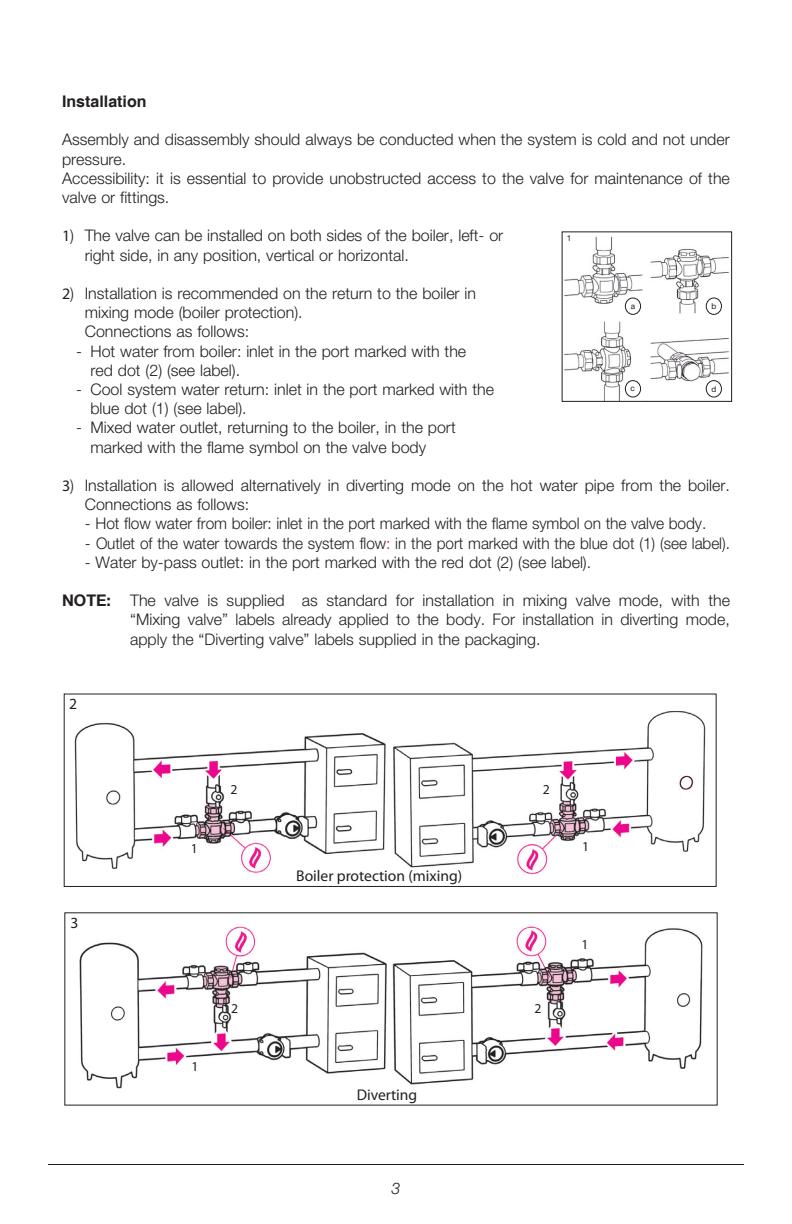
<style>
.page{position:relative;width:792px;height:1224px;background:#fff}
.page>*{position:absolute;margin:0;border:0;box-sizing:border-box;transform-origin:0 0}
.Normale{font:300 16px/19.2px "Helvetica Neue LT Std";color:#231f20}
.Normale-2{font:700 16px "Helvetica";color:#231f20}
.t1{font:italic 300 16px "Helvetica Neue LT Std";color:#231f20}
.t2{font:700 15.6px "Helvetica Neue LT Std";color:#231f20}
.t3{font:900 15.6px "Helvetica Neue LT Std";color:#231f20}
.t4{font:700 13.6px "Helvetica Neue LT Std";color:#231f20}
.t5{font:8.2px "Helvetica Neue LT Std";color:#231f20}
.s1{font-family:"Myriad Pro";font-weight:400}
.s2{color:#f00}
.s3{font-family:"Helvetica Neue LT Com";font-weight:700}
</style>
<div class="page">
<hr style="left:48px;top:1164px;width:696px;height:1px;background:#231f20">
<img style="left:564px;top:236px;width:165px;height:164px">
<div style="left:625px;top:298px;width:16px;height:16px;background:#fff;border-radius:50%"></div>
<div style="left:625px;top:298px;width:16px;height:17px;border:1px solid #231f20;border-radius:50%"></div>
<div style="left:706px;top:298px;width:15px;height:16px;background:#fff;border-radius:50%"></div>
<div style="left:706px;top:298px;width:16px;height:17px;border:1px solid #231f20;border-radius:50%"></div>
<div style="left:625px;top:381px;width:16px;height:16px;background:#fff;border-radius:50%"></div>
<div style="left:625px;top:380px;width:16px;height:17px;border:1px solid #231f20;border-radius:50%"></div>
<div style="left:706px;top:381px;width:15px;height:16px;background:#fff;border-radius:50%"></div>
<div style="left:706px;top:380px;width:16px;height:17px;border:1px solid #231f20;border-radius:50%"></div>
<div style="left:562px;top:232px;width:170px;height:170px;border:1px solid #231f20"></div>
<img style="left:79px;top:926px;width:624px;height:163px">
<img style="left:74px;top:710px;width:632px;height:164px">
<div style="left:64px;top:694px;width:653px;height:193px;border:1px solid #231f20"></div>
<p class="Normale-2" style="left:62px;top:92px;width:86px">Installation</p>
<p class="Normale" style="left:62px;top:130px;width:669px">Assembly and disassembly should always be conducted when the system is cold and not under pressure.</p>
<p class="Normale" style="left:62px;top:168px;width:669px">Accessibility: it is essential to provide unobstructed access to the valve for maintenance of the valve or fittings.</p>
<p class="Normale" style="left:62px;top:226px;width:443px"><span class="s1">1</span>) The valve can be installed on both sides of the boiler, left- or</p>
<p class="Normale" style="left:85px;top:245px;width:326px">right side, in any position, vertical or horizontal.</p>
<p class="Normale" style="left:62px;top:283px;width:416px"><span class="s1">2</span>) Installation is recommended on the return to the boiler in</p>
<p class="Normale" style="left:85px;top:303px;width:219px">mixing mode (boiler protection).</p>
<p class="Normale" style="left:85px;top:322px;width:166px">Connections as follows:</p>
<p class="Normale" style="left:76px;top:341px;width:391px">- Hot water from boiler: inlet in the port marked with the</p>
<p class="Normale" style="left:90px;top:360px;width:151px">red dot (2) (see label).</p>
<p class="Normale" style="left:76px;top:379px;width:419px">- Cool system water return: inlet in the port marked with the</p>
<p class="Normale" style="left:90px;top:399px;width:158px">blue dot (1) (see label).</p>
<p class="Normale" style="left:76px;top:418px;width:381px">- Mixed water outlet, returning to the boiler, in the port</p>
<p class="Normale" style="left:90px;top:437px;width:337px">marked with the flame symbol on the valve body</p>
<p class="Normale" style="left:62px;top:475px;width:669px"><span class="s1">3</span>) Installation is allowed alternatively in diverting mode on the hot water pipe from the boiler.</p>
<p class="Normale" style="left:85px;top:495px;width:166px">Connections as follows:</p>
<p class="Normale" style="left:85px;top:514px;width:623px">- Hot flow water from boiler: inlet in the port marked with the flame symbol on the valve body.</p>
<p class="Normale" style="left:85px;top:533px;width:647px">- Outlet of the water towards the system flow<span class="s2">:</span> in the port marked with the blue dot (1) (see label).</p>
<p class="Normale" style="left:85px;top:552px;width:508px">- Water by-pass outlet: in the port marked with the red dot (2) (see label).</p>
<p class="Normale" style="left:62px;top:591px;width:669px"><span class="s3">NOTE:</span> The valve is supplied as standard for installation in mixing valve mode, with the</p>
<p class="Normale" style="left:130px;top:610px;width:601px">“Mixing valve” labels already applied to the body. For installation in diverting mode,</p>
<p class="Normale" style="left:130px;top:629px;width:412px">apply the “Diverting valve” labels supplied in the packaging.</p>
<p class="t5" style="left:567px;top:233px;width:6px">1</p>
<p class="t5" style="left:631px;top:301px;width:6px">a</p>
<p class="t5" style="left:711px;top:301px;width:6px">b</p>
<p class="t5" style="left:631px;top:383px;width:6px">c</p>
<p class="t5" style="left:711px;top:384px;width:6px">d</p>
<p class="t3" style="left:69px;top:694px;width:10px">2</p>
<p class="t3" style="left:70px;top:701px;width:9px">2</p>
<p class="t3" style="left:70px;top:908px;width:10px">3</p>
<p class="t3" style="left:70px;top:914px;width:9px">3</p>
<p class="t4" style="left:191px;top:840px;width:9px">1</p>
<p class="t4" style="left:191px;top:846px;width:8px">1</p>
<p class="t4" style="left:231px;top:781px;width:9px">2</p>
<p class="t4" style="left:231px;top:787px;width:8px">2</p>
<p class="t4" style="left:191px;top:1053px;width:9px">1</p>
<p class="t4" style="left:192px;top:1058px;width:8px">1</p>
<p class="t4" style="left:231px;top:994px;width:9px">2</p>
<p class="t4" style="left:231px;top:1000px;width:8px">2</p>
<p class="t2" style="left:296px;top:866px;width:167px">Boiler protection (mixing)</p>
<p class="t2" style="left:296px;top:872px;width:167px">Boiler protection (mixing)</p>
<p class="t2" style="left:357px;top:1079px;width:62px">Diverting</p>
<p class="t2" style="left:357px;top:1085px;width:62px">Diverting</p>
<p class="t1" style="left:392px;top:1178px;width:10px">3</p>
<p class="t4" style="left:543px;top:781px;width:9px">2</p>
<p class="t4" style="left:542px;top:787px;width:8px">2</p>
<p class="t4" style="left:535px;top:994px;width:9px">2</p>
<p class="t4" style="left:535px;top:1000px;width:8px">2</p>
<p class="t4" style="left:582px;top:838px;width:9px">1</p>
<p class="t4" style="left:581px;top:844px;width:8px">1</p>
<p class="t4" style="left:582px;top:930px;width:9px">1</p>
<p class="t4" style="left:582px;top:936px;width:8px">1</p>
</div>
